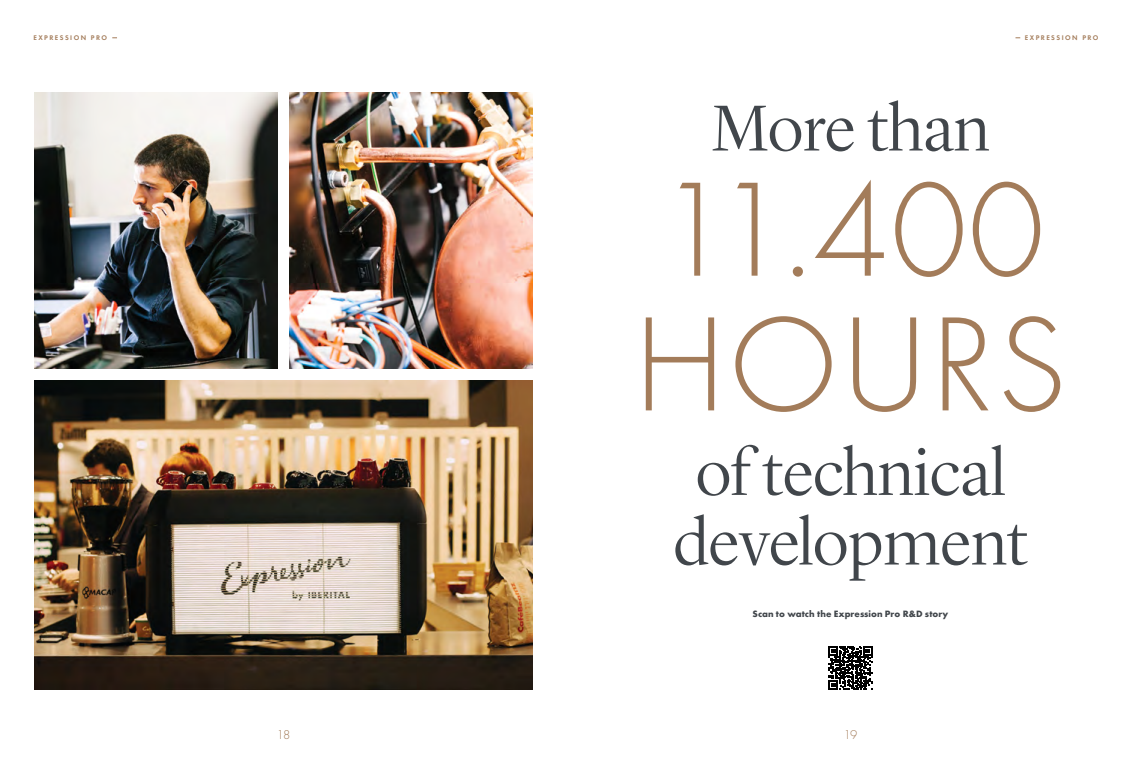
<style>
.page{position:relative;width:1134px;height:766px;background:#fff}
.page>*{position:absolute;margin:0;border:0;box-sizing:border-box;transform-origin:0 0}
.t1{font:300 139.2px/134.6px "Futura T";letter-spacing:.01em;color:#a37c5a}
.t2{font:300 67.3px/69.6px "Lyon Display";letter-spacing:-.005em;color:#41464b;text-align:center}
.t3{font:300 13.2px "Futura TOT";color:#a37c5a}
.t4{font:700 9.5px "Futura T";color:#41464b}
.t5{font:7px "Futura TOT Dem";letter-spacing:.21em;color:#a37c5a}
</style>
<div class="page">
<img style="left:34px;top:92px;width:244px;height:277px">
<img style="left:289px;top:92px;width:244px;height:277px">
<img style="left:34px;top:380px;width:499px;height:309px">
<svg style="left:829px;top:646px;width:43px;height:43px"></svg>
<p class="t5" style="left:33px;top:34px;width:75px">EXPRESSION PRO</p>
<p class="t5" style="left:1025px;top:34px;width:75px">EXPRESSION PRO</p>
<h2 class="t2" style="left:711px;top:89px;width:280px">More than</h2>
<h1 class="t1" style="left:633px;top:161px;width:421px">11.400<br>HOURS</h1>
<h2 class="t2" style="left:673px;top:433px;width:356px">of technical development</h2>
<p class="t4" style="left:752px;top:608px;width:197px">Scan to watch the Expression Pro R&amp;D story</p>
<h3 class="t3" style="left:277px;top:727px;width:15px">18</h3>
<h3 class="t3" style="left:844px;top:727px;width:15px">19</h3>
</div>
